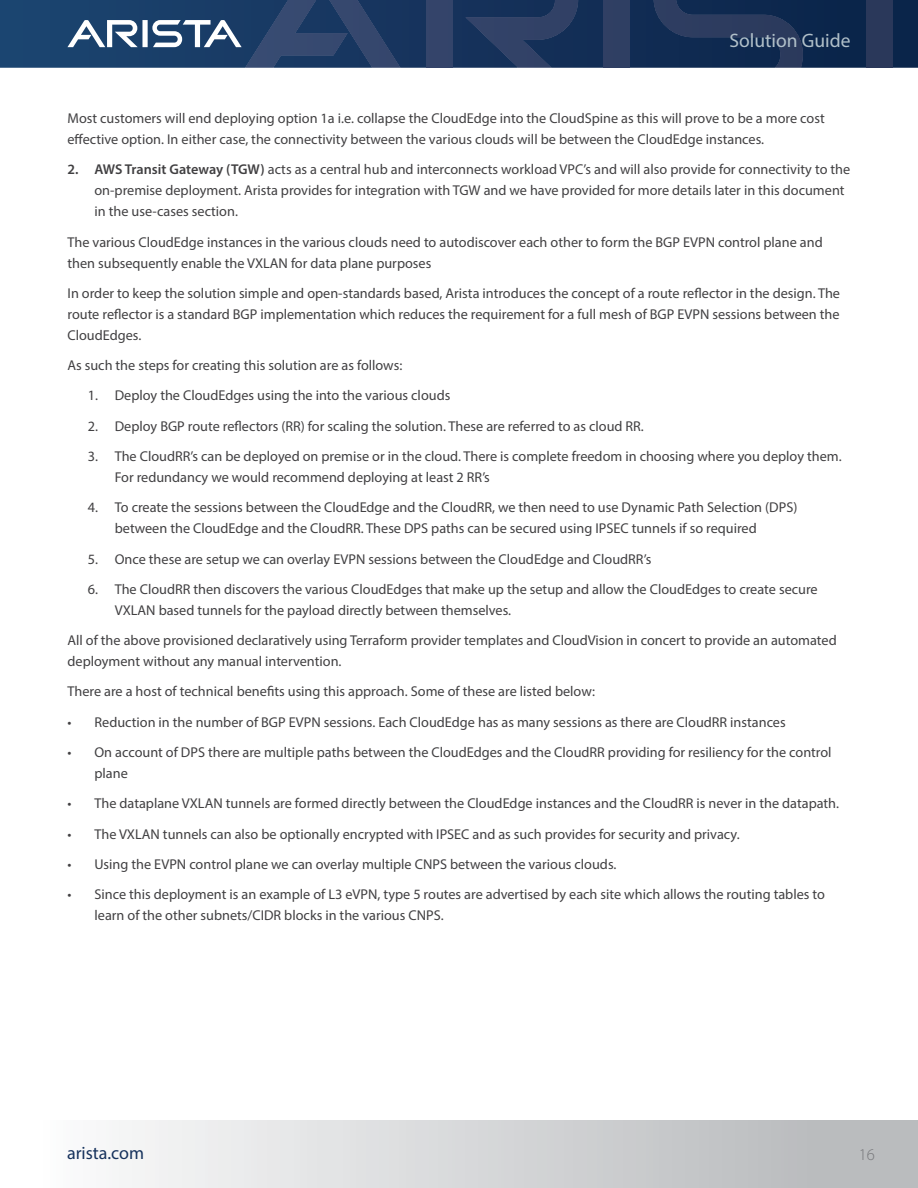
<style>
.page{position:relative;width:918px;height:1188px;background:#fff}
.page>*{position:absolute;margin:0;border:0;box-sizing:border-box;transform-origin:0 0}
.t1{font:19.5px "Myriad Pro";color:#b1c0c9}
.t2{font:18px "Myriad Pro";color:#16325c}
.t3{font:300 16.5px "Myriad Pro";color:#77787b}
.t4{font:14.25px/21px "Myriad Pro";color:#414042}
.s1{font-weight:600}
</style>
<div class="page">
<svg style="left:0;top:0;width:918px;height:68px;background:#13325a"></svg>
<div style="left:426px;top:0;width:26px;height:68px;background:#34446a"></div>
<svg style="left:465px;top:0;width:113px;height:68px;background:#22385f"></svg>
<svg style="left:67px;top:0;width:333px;height:68px;background:#334f75"></svg>
<div style="left:604px;top:0;width:26px;height:68px;background:#2f3f63"></div>
<svg style="left:654px;top:0;width:149px;height:68px;background:#1a3156"></svg>
<div style="left:867px;top:0;width:26px;height:68px;background:#2a385a"></div>
<div style="left:0;top:1120px;width:918px;height:68px;background:linear-gradient(to right,#fff,#b3b5b7)"></div>
<h1 class="t1" style="left:729px;top:29px;width:123px">Solution Guide</h1>
<p class="t4" style="left:68px;top:108px;width:759px">Most customers will end deploying option 1a i.e. collapse the CloudEdge into the CloudSpine as this will prove to be a more cost effective option. In either case, the connectivity between the various clouds will be between the CloudEdge instances.</p>
<p class="t4" style="left:95px;top:159px;width:757px;text-indent:-27px"><span class="s1">2. AWS Transit Gateway (TGW)</span> acts as a central hub and interconnects workload VPC’s and will also provide for connectivity to the on-premise deployment. Arista provides for integration with TGW and we have provided for more details later in this document in the use-cases section.</p>
<p class="t4" style="left:68px;top:231px;width:757px">The various CloudEdge instances in the various clouds need to autodiscover each other to form the BGP EVPN control plane and then subsequently enable the VXLAN for data plane purposes</p>
<p class="t4" style="left:68px;top:282px;width:774px;text-align:justify">In order to keep the solution simple and open-standards based, Arista introduces the concept of a route reflector in the design. The route reflector is a standard BGP implementation which reduces the requirement for a full mesh of BGP EVPN sessions between the CloudEdges.</p>
<p class="t4" style="left:68px;top:355px;width:336px">As such the steps for creating this solution are as follows:</p>
<p class="t4" style="left:88px;top:385px;width:364px">1. Deploy the CloudEdges using the into the various clouds</p>
<p class="t4" style="left:88px;top:415px;width:558px">2. Deploy BGP route reflectors (RR) for scaling the solution. These are referred to as cloud RR.</p>
<p class="t4" style="left:115px;top:446px;width:728px;text-indent:-27px">3. The CloudRR’s can be deployed on premise or in the cloud. There is complete freedom in choosing where you deploy them.<br>For redundancy we would recommend deploying at least 2 RR’s</p>
<p class="t4" style="left:115px;top:497px;width:684px;text-indent:-27px">4. To create the sessions between the CloudEdge and the CloudRR, we then need to use Dynamic Path Selection (DPS) between the CloudEdge and the CloudRR. These DPS paths can be secured using IPSEC tunnels if so required</p>
<p class="t4" style="left:88px;top:548px;width:565px">5. Once these are setup we can overlay EVPN sessions between the CloudEdge and CloudRR’s</p>
<p class="t4" style="left:115px;top:578px;width:704px;text-indent:-27px">6. The CloudRR then discovers the various CloudEdges that make up the setup and allow the CloudEdges to create secure<br>VXLAN based tunnels for the payload directly between themselves.</p>
<p class="t4" style="left:68px;top:630px;width:771px">All of the above provisioned declaratively using Terraform provider templates and CloudVision in concert to provide an automated deployment without any manual intervention.</p>
<p class="t4" style="left:68px;top:681px;width:529px">There are a host of technical benefits using this approach. Some of these are listed below:</p>
<p class="t4" style="left:68px;top:711px;width:720px">• Reduction in the number of BGP EVPN sessions. Each CloudEdge has as many sessions as there are CloudRR instances</p>
<p class="t4" style="left:95px;top:741px;width:739px;text-indent:-27px">• On account of DPS there are multiple paths between the CloudEdges and the CloudRR providing for resiliency for the control plane</p>
<p class="t4" style="left:68px;top:793px;width:773px">• The dataplane VXLAN tunnels are formed directly between the CloudEdge instances and the CloudRR is never in the datapath.</p>
<p class="t4" style="left:68px;top:823px;width:674px">• The VXLAN tunnels can also be optionally encrypted with IPSEC and as such provides for security and privacy.</p>
<p class="t4" style="left:68px;top:853px;width:550px">• Using the EVPN control plane we can overlay multiple CNPS between the various clouds.</p>
<p class="t4" style="left:95px;top:884px;width:732px;text-indent:-27px">• Since this deployment is an example of L3 eVPN, type 5 routes are advertised by each site which allows the routing tables to learn of the other subnets/CIDR blocks in the various CNPS.</p>
<p class="t2" style="left:67px;top:1142px;width:79px">arista.com</p>
<p class="t3" style="left:859px;top:1145px;width:18px">16</p>
</div>
